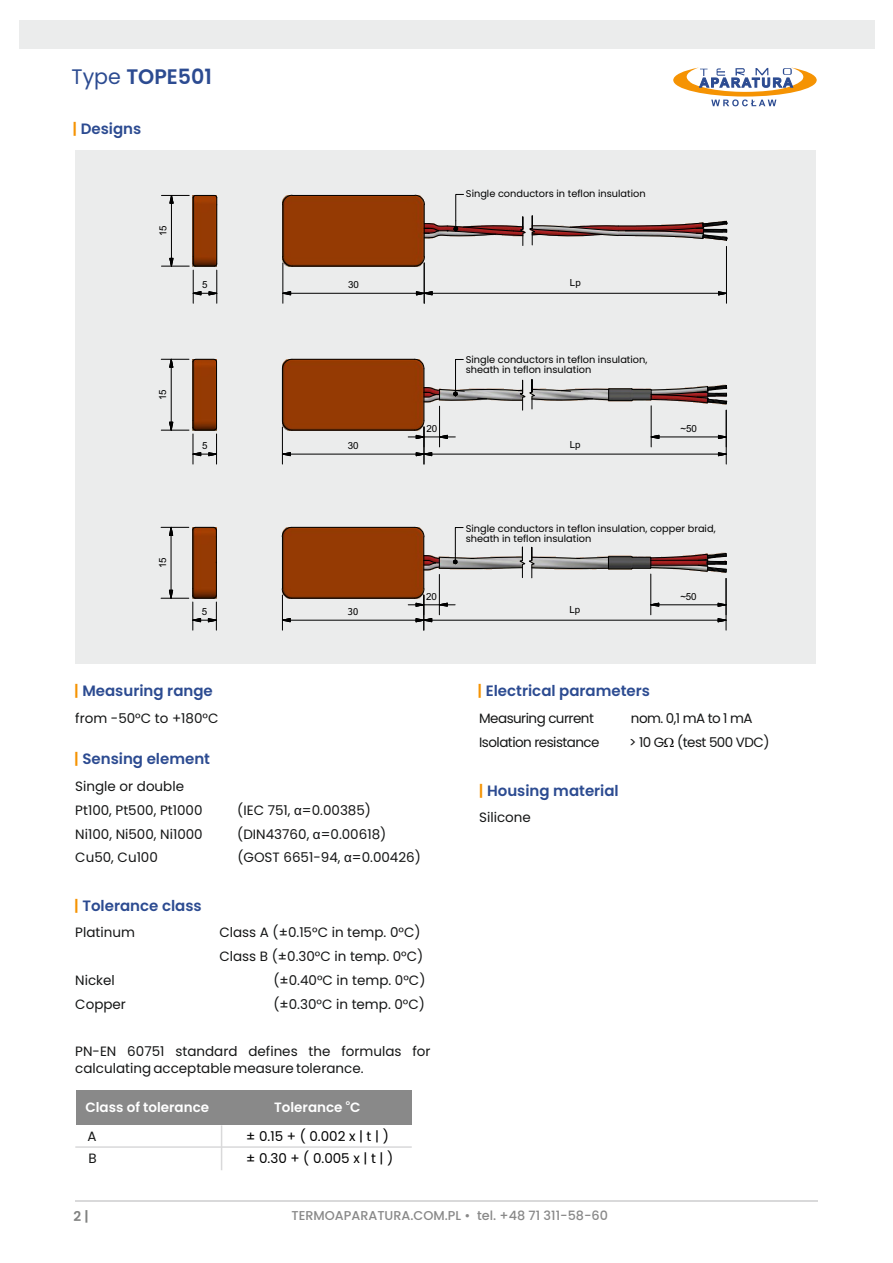
<style>
.page{position:relative;width:893px;height:1263px;background:#fff}
.page>*{position:absolute;margin:0;border:0;box-sizing:border-box;transform-origin:0 0}
.t1{font:600 21px "Poppins";color:#2c4b91}
.t2{font:600 15px "Poppins";color:#2c4b91}
.t3{font:13.5px/21.1px "Poppins";color:#151616}
.t4{font:13.5px "Poppins";letter-spacing:-.04em;color:#151616}
.t5{font:13.5px/22.4px "Poppins";color:#000}
.t6{font:600 13.5px "Poppins";color:#fff}
.t7{font:600 13.5px "Poppins";color:#818281}
.t8{font:500 12.75px "Poppins";color:#898989}
.t9{font:9.75px/10.5px "Poppins";color:#000}
.t10{font:9.75px "Arial";letter-spacing:-.005em;color:#000}
.t11{font:9.45px "Tahoma";color:#000}
.t12{font:600 6.75px "Poppins";color:#fff}
.s1{font-weight:400}
.s2{color:#f59303}
.s3{font-family:"Arial"}
</style>
<div class="page">
<div style="left:75px;top:151px;width:741px;height:513px;background:#ebecec"></div>
<div style="left:284px;top:196px;width:140px;height:70px;background:#953a03"></div>
<hr style="left:283px;top:205px;width:1px;height:52px;background:#000">
<hr style="left:292px;top:266px;width:123px;height:1px;background:#000">
<svg style="left:282px;top:195px;width:11px;height:10px"></svg>
<svg style="left:414px;top:256px;width:11px;height:10px"></svg>
<hr style="left:292px;top:195px;width:123px;height:1px;background:#000">
<svg style="left:282px;top:256px;width:11px;height:10px"></svg>
<hr style="left:424px;top:205px;width:1px;height:52px;background:#000">
<img style="left:194px;top:209px;width:22px;height:48px">
<hr style="left:193px;top:198px;width:1px;height:59px;background:#000">
<hr style="left:216px;top:205px;width:1px;height:59px;background:#000">
<svg style="left:282px;top:291px;width:9px;height:5px"></svg>
<hr style="left:291px;top:293px;width:125px;height:1px;background:#000">
<hr style="left:283px;top:263px;width:1px;height:40px;background:#000">
<svg style="left:416px;top:291px;width:17px;height:5px"></svg>
<svg style="left:718px;top:291px;width:8px;height:4px"></svg>
<hr style="left:432px;top:293px;width:286px;height:1px;background:#000">
<hr style="left:424px;top:263px;width:1px;height:40px;background:#000">
<hr style="left:726px;top:246px;width:1px;height:57px;background:#000">
<hr style="left:171px;top:203px;width:1px;height:55px;background:#000">
<svg style="left:161px;top:257px;width:56px;height:10px"></svg>
<svg style="left:161px;top:194px;width:56px;height:15px"></svg>
<svg style="left:192px;top:291px;width:26px;height:5px"></svg>
<hr style="left:193px;top:270px;width:1px;height:33px;background:#000">
<hr style="left:216px;top:270px;width:1px;height:33px;background:#000">
<svg style="left:414px;top:194px;width:313px;height:52px"></svg>
<img style="left:283px;top:528px;width:443px;height:70px">
<hr style="left:282px;top:537px;width:1px;height:52px;background:#000">
<hr style="left:292px;top:598px;width:122px;height:1px;background:#000">
<svg style="left:282px;top:527px;width:10px;height:10px"></svg>
<hr style="left:292px;top:527px;width:122px;height:1px;background:#000">
<svg style="left:282px;top:588px;width:10px;height:11px"></svg>
<hr style="left:423px;top:537px;width:1px;height:52px;background:#000">
<img style="left:192px;top:541px;width:24px;height:48px">
<hr style="left:193px;top:530px;width:1px;height:59px;background:#000">
<hr style="left:216px;top:537px;width:1px;height:59px;background:#000">
<hr style="left:439px;top:574px;width:1px;height:41px;background:#000">
<svg style="left:717px;top:618px;width:9px;height:4px"></svg>
<hr style="left:432px;top:620px;width:286px;height:1px;background:#000">
<hr style="left:726px;top:578px;width:1px;height:52px;background:#000">
<svg style="left:651px;top:603px;width:8px;height:4px"></svg>
<svg style="left:717px;top:602px;width:9px;height:5px"></svg>
<hr style="left:659px;top:604px;width:59px;height:1px;background:#000">
<hr style="left:650px;top:574px;width:1px;height:41px;background:#000">
<svg style="left:281px;top:618px;width:10px;height:4px"></svg>
<svg style="left:408px;top:588px;width:47px;height:34px"></svg>
<hr style="left:290px;top:620px;width:126px;height:1px;background:#000">
<hr style="left:282px;top:595px;width:1px;height:35px;background:#000">
<hr style="left:423px;top:595px;width:1px;height:35px;background:#000">
<hr style="left:171px;top:535px;width:1px;height:55px;background:#000">
<svg style="left:161px;top:526px;width:56px;height:15px"></svg>
<svg style="left:161px;top:589px;width:56px;height:41px"></svg>
<svg style="left:414px;top:527px;width:313px;height:51px"></svg>
<img style="left:283px;top:360px;width:443px;height:70px">
<hr style="left:282px;top:369px;width:1px;height:52px;background:#000">
<hr style="left:292px;top:430px;width:123px;height:1px;background:#000">
<svg style="left:282px;top:359px;width:10px;height:10px"></svg>
<hr style="left:292px;top:359px;width:123px;height:1px;background:#000">
<svg style="left:282px;top:420px;width:10px;height:11px"></svg>
<hr style="left:424px;top:369px;width:1px;height:52px;background:#000">
<img style="left:194px;top:369px;width:22px;height:52px">
<hr style="left:193px;top:362px;width:1px;height:59px;background:#000">
<hr style="left:216px;top:369px;width:1px;height:59px;background:#000">
<hr style="left:439px;top:406px;width:1px;height:41px;background:#000">
<svg style="left:650px;top:435px;width:10px;height:4px"></svg>
<svg style="left:718px;top:435px;width:8px;height:4px"></svg>
<hr style="left:659px;top:437px;width:59px;height:1px;background:#000">
<hr style="left:651px;top:406px;width:1px;height:41px;background:#000">
<svg style="left:718px;top:452px;width:8px;height:4px"></svg>
<hr style="left:432px;top:454px;width:286px;height:1px;background:#000">
<hr style="left:726px;top:410px;width:1px;height:54px;background:#000">
<svg style="left:281px;top:452px;width:10px;height:4px"></svg>
<svg style="left:408px;top:420px;width:47px;height:36px"></svg>
<hr style="left:290px;top:454px;width:126px;height:1px;background:#000">
<hr style="left:282px;top:427px;width:1px;height:37px;background:#000">
<hr style="left:424px;top:427px;width:1px;height:37px;background:#000">
<hr style="left:171px;top:367px;width:1px;height:55px;background:#000">
<svg style="left:161px;top:358px;width:56px;height:11px"></svg>
<svg style="left:161px;top:421px;width:56px;height:10px"></svg>
<svg style="left:192px;top:452px;width:26px;height:4px"></svg>
<hr style="left:193px;top:434px;width:1px;height:30px;background:#000">
<hr style="left:216px;top:434px;width:1px;height:30px;background:#000">
<svg style="left:414px;top:359px;width:313px;height:52px"></svg>
<div style="left:19px;top:20px;width:855px;height:29px;background:#ebecec"></div>
<hr style="left:75px;top:1200px;width:742px;height:2px;background:#d9d9da">
<svg style="left:673px;top:68px;width:144px;height:38px"></svg>
<div style="left:77px;top:1090px;width:335px;height:35px;background:#898989"></div>
<hr style="left:221px;top:1125px;width:1px;height:45px;background:#d9d9da">
<hr style="left:75px;top:1146px;width:337px;height:2px;background:#d9d9da">
<h1 class="t1" style="left:72px;top:62px;width:142px"><span class="s1">Type</span> TOPE501</h1>
<p class="t2" style="left:72px;top:118px;width:70px"><span class="s2">|</span> Designs</p>
<p class="t10" style="left:159px;top:236px;width:12px;rotate:-90deg">15</p>
<p class="t10" style="left:202px;top:281px;width:7px">5</p>
<p class="t10" style="left:159px;top:400px;width:12px;rotate:-90deg">15</p>
<p class="t10" style="left:202px;top:442px;width:7px">5</p>
<p class="t9" style="left:466px;top:188px;width:181px">Single conductors in teflon insulation</p>
<p class="t10" style="left:348px;top:281px;width:12px">30</p>
<p class="t10" style="left:570px;top:279px;width:12px">Lp</p>
<p class="t9" style="left:466px;top:354px;width:183px">Single conductors in teflon insulation, sheath in teflon insulation</p>
<p class="t10" style="left:426px;top:425px;width:12px">20</p>
<p class="t10" style="left:680px;top:425px;width:18px">~50</p>
<p class="t10" style="left:348px;top:442px;width:12px">30</p>
<p class="t10" style="left:570px;top:440px;width:12px">Lp</p>
<p class="t10" style="left:159px;top:568px;width:12px;rotate:-90deg">15</p>
<p class="t10" style="left:202px;top:608px;width:7px">5</p>
<p class="t11" style="left:348px;top:608px;width:12px">30</p>
<p class="t2" style="left:74px;top:680px;width:140px"><span class="s2">|</span> Measuring range</p>
<p class="t3" style="left:75px;top:708px;width:145px">from -50°C to +180°C</p>
<p class="t2" style="left:74px;top:748px;width:137px"><span class="s2">|</span> Sensing element</p>
<p class="t3" style="left:75px;top:774px;width:129px;line-height:23.9px">Single or double<br>Pt100, Pt500, Pt1000</p>
<p class="t3" style="left:237px;top:799px;width:135px">(IEC 751, <span class="s3">α</span>=0.00385)</p>
<p class="t10" style="left:426px;top:593px;width:12px">20</p>
<p class="t9" style="left:466px;top:523px;width:251px">Single conductors in teflon insulation, copper braid, sheath in teflon insulation</p>
<p class="t10" style="left:569px;top:606px;width:12px">Lp</p>
<p class="t10" style="left:680px;top:593px;width:18px">~50</p>
<p class="t2" style="left:478px;top:680px;width:174px"><span class="s2">|</span> Electrical parameters</p>
<p class="t4" style="left:479px;top:733px;width:122px">Isolation resistance</p>
<p class="t4" style="left:629px;top:733px;width:142px">&gt; 10 G (test 500 VDC)</p>
<p class="t4" style="left:479px;top:709px;width:116px">Measuring current</p>
<p class="t3" style="left:631px;top:708px;width:123px">nom. 0,1 mA to 1 mA</p>
<p class="t2" style="left:479px;top:780px;width:141px"><span class="s2">|</span> Housing material</p>
<p class="t3" style="left:479px;top:807px;width:53px">Silicone</p>
<p class="t3" style="left:75px;top:823px;width:129px">Ni100, Ni500, Ni1000</p>
<p class="t3" style="left:237px;top:823px;width:151px">(DIN43760, <span class="s3">α</span>=0.00618)</p>
<p class="t3" style="left:75px;top:847px;width:84px">Cu50, Cu100</p>
<p class="t3" style="left:237px;top:847px;width:185px">(GOST 6651-94, <span class="s3">α</span>=0.00426)</p>
<p class="t2" style="left:74px;top:895px;width:129px"><span class="s2">|</span> Tolerance class</p>
<p class="t3" style="left:75px;top:922px;width:61px">Platinum</p>
<p class="t3" style="left:219px;top:922px;width:203px">Class A (±0.15°C in temp. 0°C)</p>
<p class="t3" style="left:75px;top:970px;width:41px">Nickel</p>
<p class="t3" style="left:273px;top:970px;width:154px">(±0.40°C in temp. 0°C)</p>
<p class="t3" style="left:75px;top:993px;width:52px">Copper</p>
<p class="t3" style="left:273px;top:993px;width:153px">(±0.30°C in temp. 0°C)</p>
<p class="t3" style="left:219px;top:946px;width:206px">Class B (±0.30°C in temp. 0°C)</p>
<p class="t3" style="left:75px;top:1043px;width:357px;line-height:16.4px">PN-EN 60751 standard defines the formulas for calculating acceptable measure tolerance.</p>
<p class="t6" style="left:86px;top:1098px;width:125px">Class of tolerance</p>
<p class="t3" style="left:88px;top:1126px;width:11px">A<br>B</p>
<p class="t12" style="left:346px;top:1098px;width:6px">o</p>
<p class="t6" style="left:274px;top:1098px;width:88px">Tolerance C</p>
<p class="t5" style="left:246px;top:1125px;width:148px">± 0.15 + ( 0.002 x | t | ) ± 0.30 + ( 0.005 x | t | )</p>
<p class="t7" style="left:74px;top:1206px;width:18px"><sup>4</sup>2 |</p>
<p class="t8" style="left:291px;top:1207px;width:318px">TERMOAPARATURA.COM.PL • tel. +48 71 311-58-60</p>
</div>
